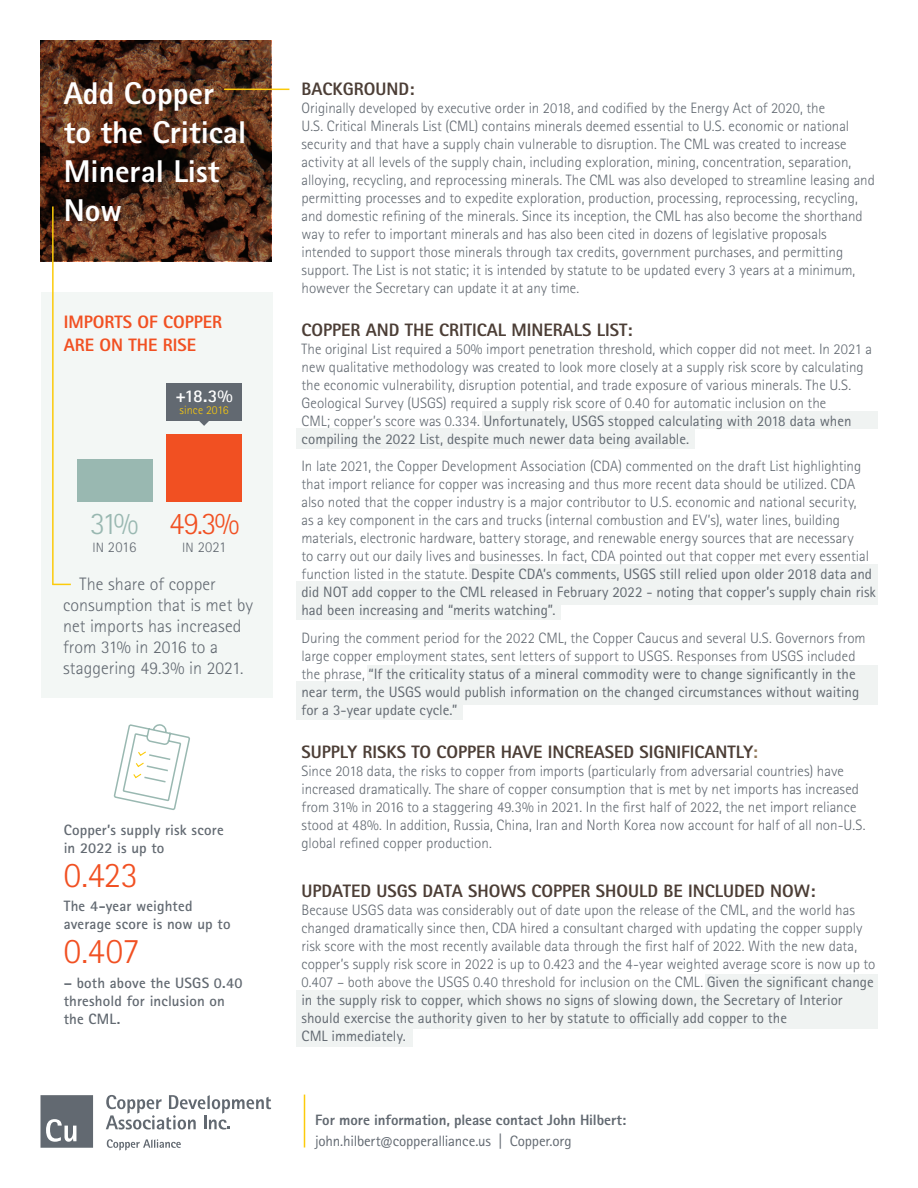
<style>
.page{position:relative;width:918px;height:1188px;background:#fff}
.page>*{position:absolute;margin:0;border:0;box-sizing:border-box;transform-origin:0 0}
.t1{font:300 36px "Rotis Sans Serif Pro";letter-spacing:-.01em;color:#f15022}
.t2{font:800 31.5px/39px "Rotis Sans Serif Pro";color:#fff}
.t3{font:300 31.5px "Rotis Sans Serif Pro";color:#f15022}
.t4{font:300 31.5px "Rotis Sans Serif Pro";color:#99b8b1}
.t5{font:800 18px "Rotis Sans Serif Pro";color:#4c3e36}
.t6{font:300 18px/21px "Rotis Sans Serif Pro";color:#626971}
.t7{font:800 18px/22.5px "Rotis Sans Serif Pro";color:#f15022}
.t8{font:700 18px "Rotis Sans Serif Pro";color:#fff}
.t9{font:300 15px/18px "Rotis Sans Serif Pro";color:#626971}
.t10{font:15px/18px "Rotis Sans Serif Pro";color:#626971}
.t11{font:700 15px/18px "Rotis Sans Serif Pro";letter-spacing:.01em;color:#626971}
.t12{font:800 15px "Rotis Sans Serif Pro";letter-spacing:-.005em;color:#626971}
.t13{font:300 12px "Rotis Sans Serif Pro";letter-spacing:.005em;color:#fccb0a}
.s1{font-size:13.5px}
.s2{font-weight:400}
.s3{font-weight:300}
.s4{color:#91785a}
</style>
<div class="page">
<div style="left:469px;top:565px;width:409px;height:17px;background:#f0f3f2"></div>
<div style="left:367px;top:665px;width:511px;height:17px;background:#f0f3f2"></div>
<div style="left:705px;top:974px;width:173px;height:17px;background:#f0f3f2"></div>
<div style="left:482px;top:411px;width:395px;height:17px;background:#f0f3f2"></div>
<div style="left:296px;top:582px;width:582px;height:23px;background:#f0f3f2"></div>
<div style="left:296px;top:682px;width:582px;height:23px;background:#f0f3f2"></div>
<div style="left:296px;top:991px;width:582px;height:23px;background:#f0f3f2"></div>
<div style="left:296px;top:428px;width:398px;height:21px;background:#f0f3f2"></div>
<div style="left:296px;top:603px;width:265px;height:17px;background:#f0f3f2"></div>
<div style="left:296px;top:703px;width:167px;height:17px;background:#f0f3f2"></div>
<div style="left:296px;top:1011px;width:582px;height:18px;background:#f0f3f2"></div>
<div style="left:296px;top:1027px;width:117px;height:19px;background:#f0f3f2"></div>
<svg style="left:40px;top:40px;width:231px;height:221px;background:#542d1a"></svg>
<div style="left:41px;top:293px;width:231px;height:405px;background:#f3f7f5"></div>
<svg style="left:106px;top:1095px;width:165px;height:35px"></svg>
<svg style="left:107px;top:1139px;width:74px;height:12px"></svg>
<svg style="left:40px;top:1095px;width:53px;height:53px;background:#737980"></svg>
<hr style="left:52px;top:206px;width:2px;height:379px;background:#fccb0a">
<svg style="left:52px;top:584px;width:19px;height:1px"></svg>
<hr style="left:304px;top:1095px;width:1px;height:53px;background:#fccb0a">
<svg style="left:113px;top:724px;width:77px;height:86px"></svg>
<hr style="left:224px;top:89px;width:65px;height:1px;background:#fccb0a">
<div style="left:77px;top:459px;width:76px;height:43px;background:#99b8b1"></div>
<div style="left:166px;top:434px;width:76px;height:68px;background:#f15022"></div>
<div style="left:166px;top:383px;width:76px;height:37px;background:#626971"></div>
<svg style="left:198px;top:420px;width:12px;height:6px"></svg>
<h2 class="t2" style="left:64px;top:74px;width:184px">Add Copper to the Critical<br>Mineral List<br>Now</h2>
<p class="t7" style="left:64px;top:311px;width:160px">IMPORTS OF COPPER<br>ARE ON THE RISE</p>
<p class="t8" style="left:176px;top:384px;width:59px">+18.3%</p>
<p class="t13" style="left:180px;top:403px;width:51px">since 2016</p>
<h2 class="t4" style="left:90px;top:505px;width:50px">31%</h2>
<p class="t9" style="left:92px;top:538px;width:45px"><span class="s1">IN</span> 2016</p>
<h2 class="t3" style="left:169px;top:505px;width:72px">49.3%</h2>
<p class="t9" style="left:182px;top:538px;width:46px"><span class="s1">IN</span> 2021</p>
<p class="t6" style="left:63px;top:574px;width:192px;text-indent:17px">The share of copper consumption that is met by net imports has increased from 31% in 2016 to a staggering 49.3% in 2021.</p>
<p class="t11" style="left:64px;top:821px;width:162px">Copper’s supply risk score in 2022 is up to</p>
<h1 class="t1" style="left:64px;top:854px;width:76px">0.423</h1>
<p class="t11" style="left:64px;top:897px;width:168px">The 4-year weighted average score is now up to</p>
<h1 class="t1" style="left:64px;top:930px;width:78px">0.407</h1>
<p class="t11" style="left:64px;top:974px;width:180px">– both above the USGS 0.40 threshold for inclusion on the CML.</p>
<p class="t5" style="left:302px;top:77px;width:115px">BACKGROUND:</p>
<p class="t9" style="left:302px;top:99px;width:575px">Originally developed by executive order in 2018, and codified by the Energy Act of 2020, the<br>U.S. Critical Minerals List (CML) contains minerals deemed essential to U.S. economic or national security and that have a supply chain vulnerable to disruption. The CML was created to increase activity at all levels of the supply chain, including exploration, mining, concentration, separation, alloying, recycling, and reprocessing minerals. The CML was also developed to streamline leasing and permitting processes and to expedite exploration, production, processing, reprocessing, recycling, and domestic refining of the minerals. Since its inception, the CML has also become the shorthand way to refer to important minerals and has also been cited in dozens of legislative proposals intended to support those minerals through tax credits, government purchases, and permitting support. The List is not static; it is intended by statute to be updated every 3 years at a minimum, however the Secretary can update it at any time.</p>
<p class="t5" style="left:302px;top:318px;width:333px">COPPER AND THE CRITICAL MINERALS LIST:</p>
<p class="t9" style="left:302px;top:340px;width:572px">The original List required a 50% import penetration threshold, which copper did not meet. In 2021 a new qualitative methodology was created to look more closely at a supply risk score by calculating the economic vulnerability, disruption potential, and trade exposure of various minerals. The U.S.<br>Geological Survey (USGS) required a supply risk score of 0.40 for automatic inclusion on the<br>CML; copper’s score was 0.334. <span class="s2">Unfortunately, USGS stopped calculating with 2018 data when compiling the 2022 List, despite much newer data being available.</span></p>
<p class="t9" style="left:302px;top:457px;width:576px">In late 2021, the Copper Development Association (CDA) commented on the draft List highlighting that import reliance for copper was increasing and thus more recent data should be utilized. CDA also noted that the copper industry is a major contributor to U.S. economic and national security,<br>as a key component in the cars and trucks (internal combustion and EV’s), water lines, building materials, electronic hardware, battery storage, and renewable energy sources that are necessary<br>to carry out our daily lives and businesses. In fact, CDA pointed out that copper met every essential function listed in the statute. <span class="s2">Despite CDA’s comments, USGS still relied upon older 2018 data and did NOT add copper to the CML released in February 2022 - noting that copper’s supply chain risk had been increasing and “merits watching”.</span></p>
<p class="t10" style="left:302px;top:629px;width:566px"><span class="s3">During the comment period for the 2022 CML, the Copper Caucus and several U.S. Governors from large copper employment states, sent letters of support to USGS. Responses from USGS included the phrase,</span> “If the criticality status of a mineral commodity were to change significantly in the near term, the USGS would publish information on the changed circumstances without waiting for a 3-year update cycle.”</p>
<p class="t5" style="left:302px;top:740px;width:458px">SUPPLY RISKS TO COPPER HAVE INCREASED SIGNIFICANTLY<span class="s4">:</span></p>
<p class="t9" style="left:302px;top:762px;width:565px">Since 2018 data, the risks to copper from imports (particularly from adversarial countries) have increased dramatically. The share of copper consumption that is met by net imports has increased from 31% in 2016 to a staggering 49.3% in 2021. In the first half of 2022, the net import reliance stood at 48%. In addition, Russia, China, Iran and North Korea now account for half of all non-U.S. global refined copper production.</p>
<p class="t5" style="left:302px;top:880px;width:516px">UPDATED USGS DATA SHOWS COPPER SHOULD BE INCLUDED NOW:</p>
<p class="t9" style="left:302px;top:901px;width:575px">Because USGS data was considerably out of date upon the release of the CML, and the world has changed dramatically since then, CDA hired a consultant charged with updating the copper supply risk score with the most recently available data through the first half of 2022. With the new data, copper’s supply risk score in 2022 is up to 0.423 and the 4-year weighted average score is now up to 0.407 – both above the USGS 0.40 threshold for inclusion on the CML. <span class="s2">Given the significant change in the supply risk to copper, which shows no signs of slowing down, the Secretary of Interior should exercise the authority given to her by statute to officially add copper to the<br>CML immediately.</span></p>
<p class="t12" style="left:315px;top:1111px;width:313px">For more information, please contact John Hilbert:</p>
<p class="t10" style="left:315px;top:1133px;width:258px">john.hilbert@copperalliance.us | Copper.org</p>
</div>
